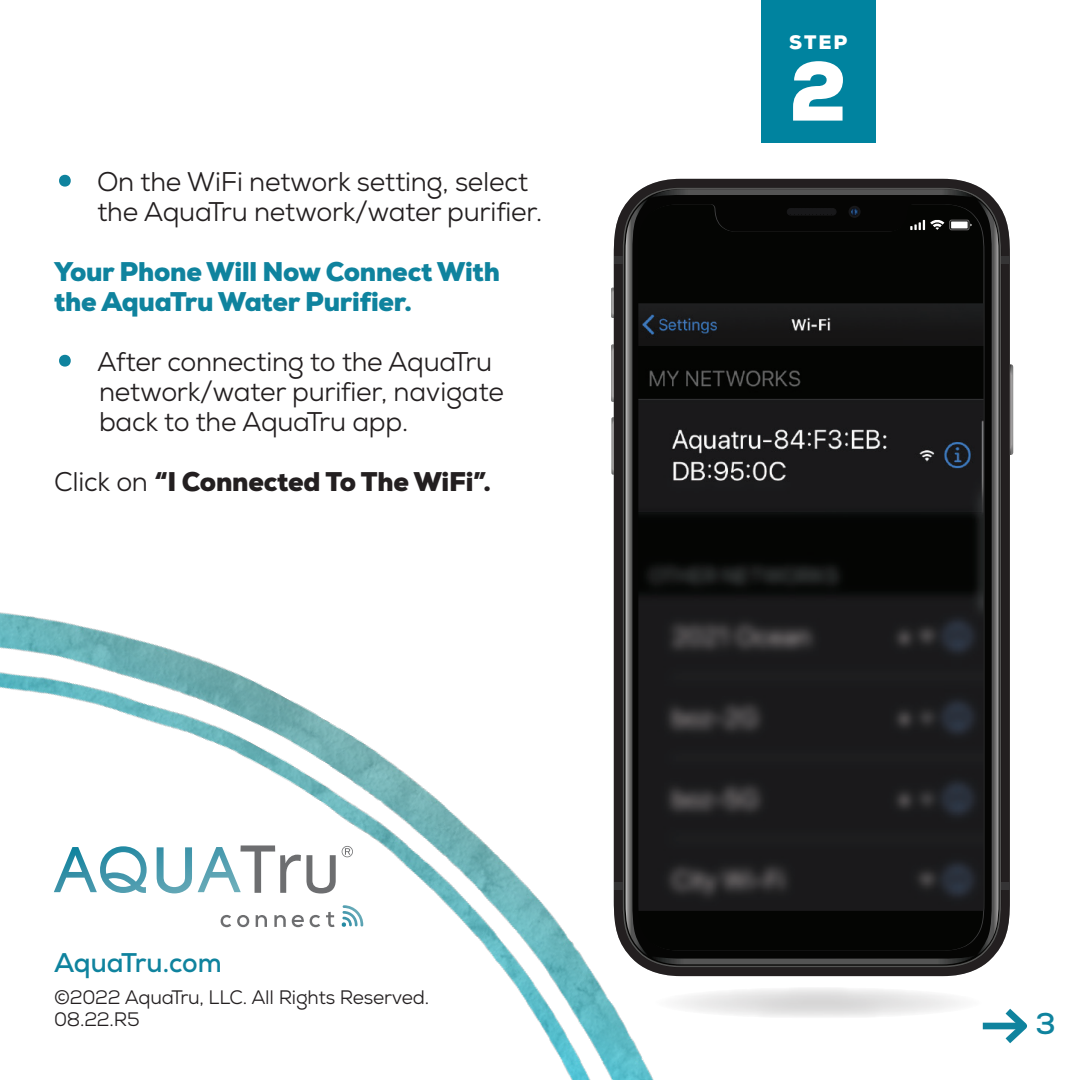
<style>
.page{position:relative;width:1080px;height:1080px;background:#fff}
.page>*{position:absolute;margin:0;border:0;box-sizing:border-box;transform-origin:0 0}
.t1{font:900 83.7px "Nexa";color:#fff}
.t2{font:700 30px "Nexa";color:#0f839e}
.t3{font:27px/30px "Nexa";letter-spacing:-.01em;color:#231f20}
.t4{font:900 27px/30px "Nexa";letter-spacing:-.01em;color:#0f839e}
.t5{font:900 27px "Nexa";letter-spacing:-.01em;color:#231f20}
.t6{font:700 27px "Nexa";letter-spacing:-.005em;color:#0f839e}
.t7{font:19.5px "Nexa";letter-spacing:-.01em;color:#231f20}
.t8{font:900 19.5px "Nexa";color:#fff}
.s1{font-size:57px;color:#0f839e}
.s2{font-weight:400}
</style>
<div class="page">
<img style="left:0;top:527px;width:685px;height:553px">
<svg style="left:653px;top:987px;width:330px;height:32px;fill:#ecebeb"></svg>
<svg style="left:614px;top:179px;width:396px;height:797px;fill:#231f20"></svg>
<svg style="left:611px;top:288px;width:3px;height:30px"></svg>
<svg style="left:611px;top:344px;width:3px;height:58px"></svg>
<svg style="left:611px;top:417px;width:3px;height:58px"></svg>
<svg style="left:1010px;top:364px;width:4px;height:91px"></svg>
<div style="left:614px;top:256px;width:9px;height:8px;background:#353435"></div>
<div style="left:614px;top:882px;width:9px;height:7px;background:#353435"></div>
<div style="left:1001px;top:882px;width:9px;height:7px;background:#353435"></div>
<div style="left:1001px;top:256px;width:9px;height:8px;background:#353435"></div>
<svg style="left:626px;top:189px;width:373px;height:775px"></svg>
<div style="left:983px;top:1023px;width:41px;height:6px;background:#0f839e"></div>
<svg style="left:998px;top:1008px;width:29px;height:36px"></svg>
<svg style="left:54px;top:846px;width:93px;height:47px"></svg>
<svg style="left:157px;top:847px;width:35px;height:46px"></svg>
<svg style="left:198px;top:845px;width:138px;height:49px"></svg>
<svg style="left:342px;top:846px;width:11px;height:11px"></svg>
<svg style="left:221px;top:915px;width:10px;height:12px"></svg>
<svg style="left:237px;top:915px;width:12px;height:12px"></svg>
<svg style="left:256px;top:915px;width:11px;height:12px"></svg>
<svg style="left:274px;top:915px;width:12px;height:12px"></svg>
<svg style="left:292px;top:915px;width:12px;height:12px"></svg>
<svg style="left:310px;top:915px;width:10px;height:12px"></svg>
<svg style="left:326px;top:912px;width:9px;height:15px"></svg>
<svg style="left:341px;top:905px;width:22px;height:22px"></svg>
<div style="left:761px;top:0;width:115px;height:142px;background:#00839f"></div>
<p class="t3" style="left:97px;top:167px;width:447px;text-indent:-43px"><span class="s1">•</span> On the WiFi network setting, select the AquaTru network/water purifier.</p>
<p class="t4" style="left:54px;top:257px;width:447px">Your Phone Will Now Connect With the AquaTru Water Purifier.</p>
<p class="t3" style="left:99px;top:347px;width:406px;text-indent:-45px"><span class="s1">•</span> After connecting to the AquaTru network/water purifier, navigate back to the AquaTru app.</p>
<p class="t5" style="left:54px;top:464px;width:438px"><span class="s2">Click on</span> “I Connected To The WiFi”.</p>
<p class="t6" style="left:54px;top:945px;width:169px">AquaTru.com</p>
<p class="t7" style="left:54px;top:985px;width:377px">©2022 AquaTru, LLC. All Rights Reserved.</p>
<p class="t7" style="left:54px;top:1007px;width:87px">08.22.R5</p>
<p class="t8" style="left:789px;top:29px;width:60px">STEP</p>
<p class="t1" style="left:789px;top:38px;width:59px">2</p>
<p class="t2" style="left:1035px;top:1005px;width:22px">3</p>
</div>
